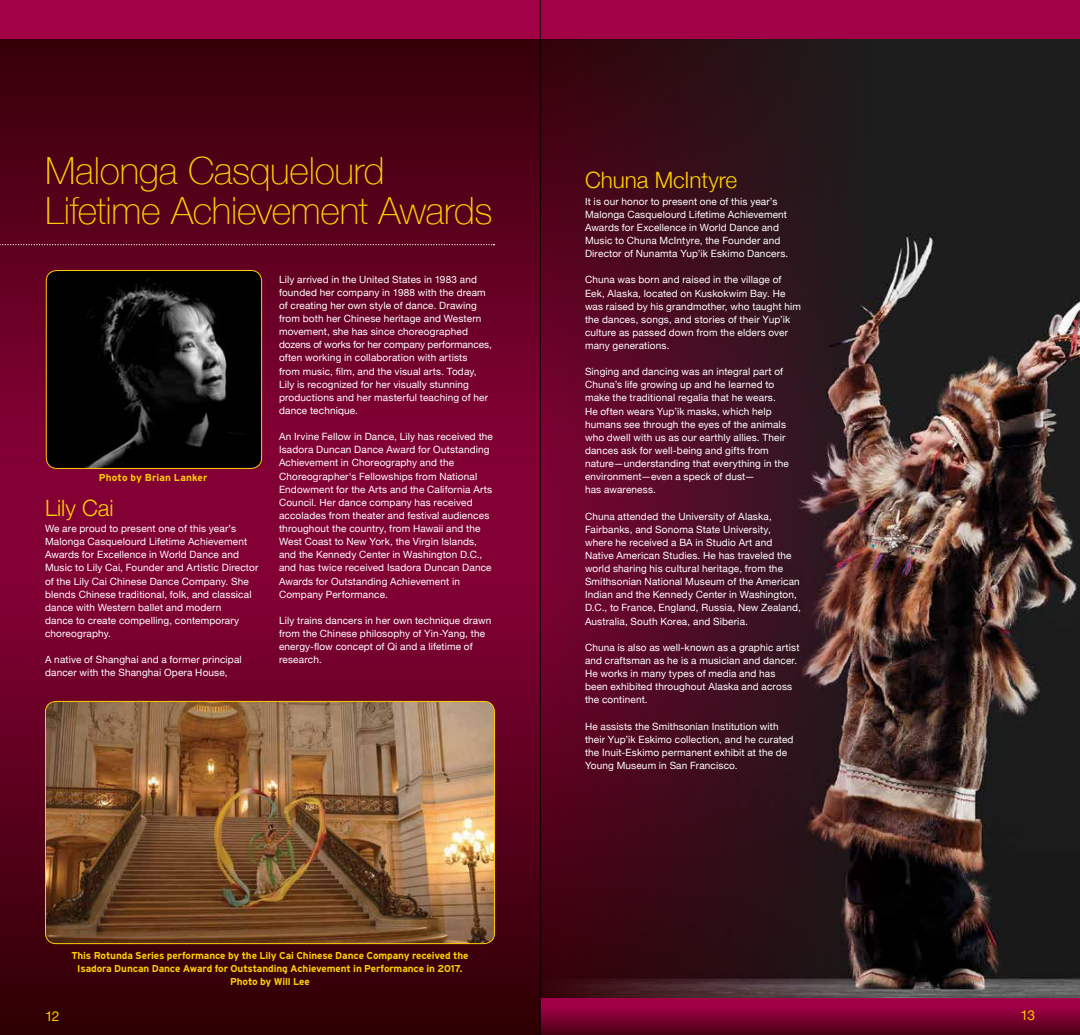
<style>
.page{position:relative;width:1080px;height:1035px;background:#fff}
.page>*{position:absolute;margin:0;border:0;box-sizing:border-box;transform-origin:0 0}
.t1{font:100 37.5px/40px "Helvetica Neue";letter-spacing:-.01em;color:#ffcf01}
.t2{font:300 22.5px "Helvetica Neue";letter-spacing:-.005em;color:#ffcf01}
.t3{font:13.75px "Helvetica Neue";color:#ffcf01}
.t4{font:10px/13.1px "Helvetica Neue";letter-spacing:.015em;color:#fff}
.t5{font:700 10px/13.1px "Interstate";letter-spacing:-.01em;color:#ffcf01;text-align:center}
.t6{font:700 10px "Interstate";letter-spacing:.015em;color:#ffcf01}
</style>
<div class="page">
<svg style="left:0;top:39px;width:540px;height:396px;background:#57001a"></svg>
<svg style="left:0;top:435px;width:540px;height:600px;background:#680024"></svg>
<div style="left:0;top:0;width:1080px;height:39px;background:#a20047"></div>
<svg style="left:0;top:244px;width:494px;height:1px"></svg>
<img style="left:47px;top:271px;width:214px;height:197px">
<div style="left:46px;top:270px;width:216px;height:199px;border:1px solid #ffcf01;border-radius:11px"></div>
<img style="left:45px;top:701px;width:450px;height:243px">
<div style="left:45px;top:701px;width:450px;height:243px;border:1px solid #ffcf01;border-radius:11px"></div>
<img style="left:541px;top:39px;width:539px;height:960px">
<div style="left:540px;top:999px;width:540px;height:36px;background:#a20047"></div>
<svg style="left:541px;top:1010px;width:539px;height:25px;background:#6f0029"></svg>
<hr style="left:540px;top:0;width:1px;height:1035px;background:#000">
<h1 class="t1" style="left:45px;top:149px;width:449px">Malonga Casquelourd<br>Lifetime Achievement Awards</h1>
<p class="t6" style="left:99px;top:471px;width:110px">Photo by Brian Lanker</p>
<h2 class="t2" style="left:45px;top:490px;width:70px">Lily Cai</h2>
<p class="t4" style="left:45px;top:523px;width:215px">We are proud to present one of this year’s Malonga Casquelourd Lifetime Achievement Awards for Excellence in World Dance and Music to Lily Cai, Founder and Artistic Director of the Lily Cai Chinese Dance Company. She blends Chinese traditional, folk, and classical dance with Western ballet and modern<br>dance to create compelling, contemporary choreography.</p>
<p class="t4" style="left:45px;top:654px;width:198px">A native of Shanghai and a former principal dancer with the Shanghai Opera House,</p>
<p class="t4" style="left:279px;top:273px;width:214px">Lily arrived in the United States in 1983 and founded her company in 1988 with the dream of creating her own style of dance. Drawing from both her Chinese heritage and Western movement, she has since choreographed dozens of works for her company performances, often working in collaboration with artists<br>from music, film, and the visual arts. Today, Lily is recognized for her visually stunning productions and her masterful teaching of her dance technique.</p>
<p class="t4" style="left:279px;top:431px;width:215px">An Irvine Fellow in Dance, Lily has received the Isadora Duncan Dance Award for Outstanding Achievement in Choreography and the Choreographer's Fellowships from National Endowment for the Arts and the California Arts Council. Her dance company has received accolades from theater and festival audiences throughout the country, from Hawaii and the West Coast to New York, the Virgin Islands, and the Kennedy Center in Washington D.C., and has twice received Isadora Duncan Dance Awards for Outstanding Achievement in Company Performance.</p>
<p class="t4" style="left:279px;top:614px;width:214px">Lily trains dancers in her own technique drawn from the Chinese philosophy of Yin-Yang, the energy-flow concept of Qi and a lifetime of research.</p>
<h3 class="t3" style="left:45px;top:1006px;width:16px">12</h3>
<p class="t5" style="left:71px;top:949px;width:399px">This Rotunda Series performance by the Lily Cai Chinese Dance Company received the<br>Isadora Duncan Dance Award for Outstanding Achievement in Performance in 2017.<br>Photo by Will Lee</p>
<h2 class="t2" style="left:585px;top:162px;width:154px">Chuna McIntyre</h2>
<p class="t4" style="left:585px;top:195px;width:205px">It is our honor to present one of this year’s Malonga Casquelourd Lifetime Achievement Awards for Excellence in World Dance and Music to Chuna McIntyre, the Founder and Director of Nunamta Yup’ik Eskimo Dancers.</p>
<p class="t4" style="left:585px;top:274px;width:218px">Chuna was born and raised in the village of Eek, Alaska, located on Kuskokwim Bay. He was raised by his grandmother, who taught him the dances, songs, and stories of their Yup’ik culture as passed down from the elders over many generations.</p>
<p class="t4" style="left:585px;top:366px;width:205px">Singing and dancing was an integral part of Chuna’s life growing up and he learned to make the traditional regalia that he wears.<br>He often wears Yup’ik masks, which help humans see through the eyes of the animals who dwell with us as our earthly allies. Their dances ask for well-being and gifts from nature—understanding that everything in the environment—even a speck of dust—<br>has awareness.</p>
<p class="t4" style="left:585px;top:510px;width:217px">Chuna attended the University of Alaska, Fairbanks, and Sonoma State University, where he received a BA in Studio Art and Native American Studies. He has traveled the world sharing his cultural heritage, from the Smithsonian National Museum of the American Indian and the Kennedy Center in Washington, D.C., to France, England, Russia, New Zealand, Australia, South Korea, and Siberia.</p>
<p class="t4" style="left:585px;top:641px;width:216px">Chuna is also as well-known as a graphic artist and craftsman as he is a musician and dancer.<br>He works in many types of media and has been exhibited throughout Alaska and across the continent.</p>
<p class="t4" style="left:585px;top:720px;width:210px">He assists the Smithsonian Institution with their Yup’ik Eskimo collection, and he curated the Inuit-Eskimo permanent exhibit at the de Young Museum in San Francisco.</p>
<h3 class="t3" style="left:1020px;top:1005px;width:16px">13</h3>
</div>
